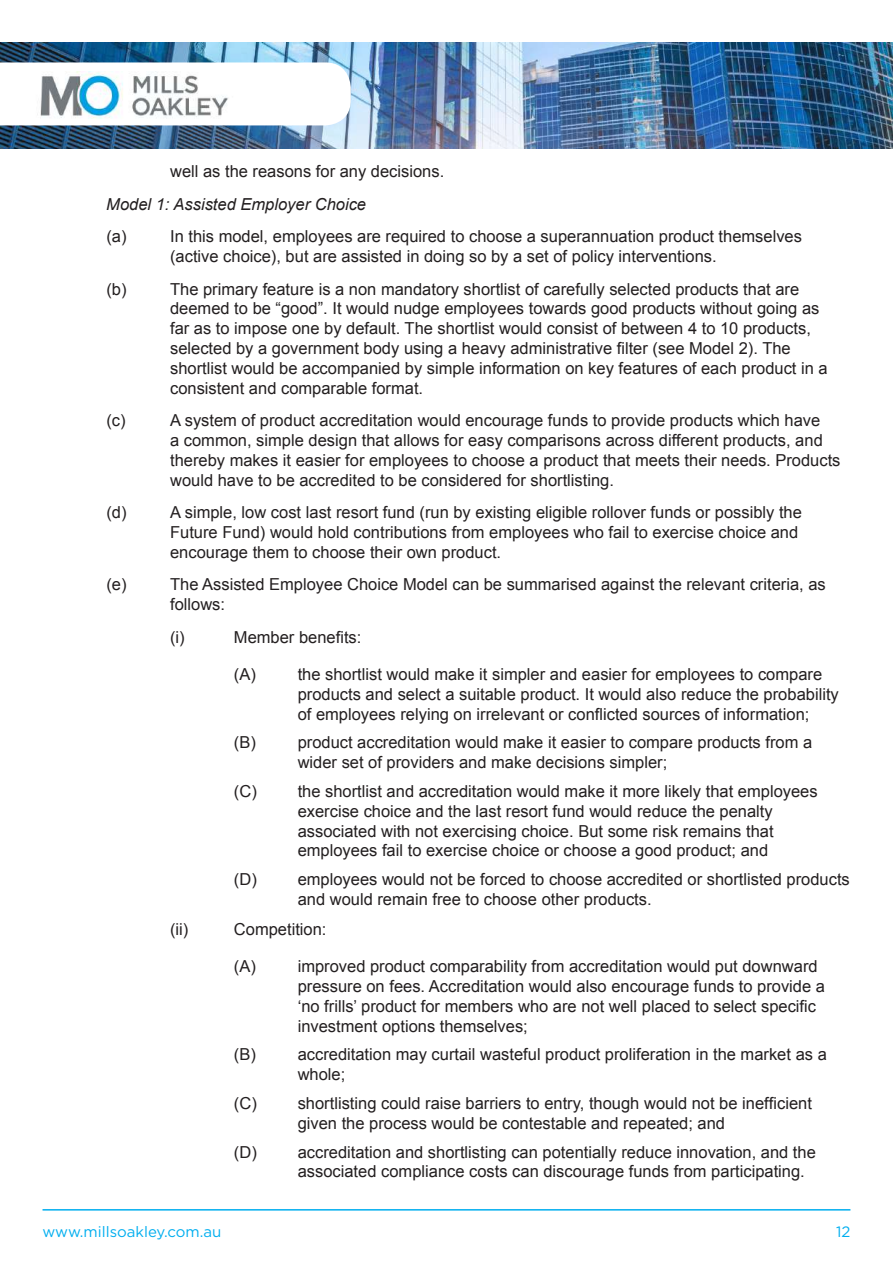
<style>
.page{position:relative;width:893px;height:1263px;background:#fff}
.page>*{position:absolute;margin:0;border:0;box-sizing:border-box;transform-origin:0 0}
.t1{font:16.5px/19.8px "Arial";color:#231f20}
.t2{font:italic 16.5px "Arial";color:#231f20}
.t3{font:15px "Gotham";color:#00aeef}
</style>
<div class="page">
<hr style="left:43px;top:1209px;width:807px;height:1px;background:#00aeef">
<img style="left:0;top:43px;width:893px;height:106px">
<svg style="left:0;top:62px;width:351px;height:63px"></svg>
<p class="t1" style="left:170px;top:162px;width:276px">well as the reasons for any decisions.</p>
<p class="t2" style="left:106px;top:193px;width:261px">Model 1: Assisted Employer Choice</p>
<p class="t1" style="left:106px;top:227px;width:22px">(a)</p>
<p class="t1" style="left:170px;top:227px;width:633px">In this model, employees are required to choose a superannuation product themselves (active choice), but are assisted in doing so by a set of policy interventions.</p>
<p class="t1" style="left:106px;top:279px;width:22px">(b)</p>
<p class="t1" style="left:170px;top:279px;width:659px">The primary feature is a non mandatory shortlist of carefully selected products that are deemed to be “good”. It would nudge employees towards good products without going as far as to impose one by default. The shortlist would consist of between 4 to 10 products, selected by a government body using a heavy administrative filter (see Model 2). The shortlist would be accompanied by simple information on key features of each product in a consistent and comparable format.</p>
<p class="t1" style="left:106px;top:411px;width:21px">(c)</p>
<p class="t1" style="left:170px;top:411px;width:672px">A system of product accreditation would encourage funds to provide products which have<br>a common, simple design that allows for easy comparisons across different products, and thereby makes it easier for employees to choose a product that meets their needs. Products would have to be accredited to be considered for shortlisting.</p>
<p class="t1" style="left:106px;top:503px;width:22px">(d)</p>
<p class="t1" style="left:170px;top:503px;width:633px">A simple, low cost last resort fund (run by existing eligible rollover funds or possibly the<br>Future Fund) would hold contributions from employees who fail to exercise choice and encourage them to choose their own product.</p>
<p class="t1" style="left:106px;top:575px;width:22px">(e)</p>
<p class="t1" style="left:170px;top:575px;width:657px">The Assisted Employee Choice Model can be summarised against the relevant criteria, as follows:</p>
<p class="t1" style="left:170px;top:627px;width:16px">(i)</p>
<p class="t1" style="left:234px;top:627px;width:129px">Member benefits:</p>
<p class="t1" style="left:234px;top:664px;width:23px">(A)</p>
<p class="t1" style="left:298px;top:664px;width:543px">the shortlist would make it simpler and easier for employees to compare products and select a suitable product. It would also reduce the probability of employees relying on irrelevant or conflicted sources of information;</p>
<p class="t1" style="left:234px;top:733px;width:23px">(B)</p>
<p class="t1" style="left:298px;top:733px;width:516px">product accreditation would make it easier to compare products from a wider set of providers and make decisions simpler;</p>
<p class="t1" style="left:234px;top:781px;width:24px">(C)</p>
<p class="t1" style="left:298px;top:781px;width:521px">the shortlist and accreditation would make it more likely that employees exercise choice and the last resort fund would reduce the penalty associated with not exercising choice. But some risk remains that employees fail to exercise choice or choose a good product; and</p>
<p class="t1" style="left:234px;top:870px;width:24px">(D)</p>
<p class="t1" style="left:298px;top:870px;width:554px">employees would not be forced to choose accredited or shortlisted products and would remain free to choose other products.</p>
<p class="t1" style="left:170px;top:919px;width:20px">(ii)</p>
<p class="t1" style="left:234px;top:919px;width:94px">Competition:</p>
<p class="t1" style="left:234px;top:956px;width:23px">(A)</p>
<p class="t1" style="left:298px;top:956px;width:529px">improved product comparability from accreditation would put downward pressure on fees. Accreditation would also encourage funds to provide a ‘no frills’ product for members who are not well placed to select specific investment options themselves;</p>
<p class="t1" style="left:234px;top:1045px;width:23px">(B)</p>
<p class="t1" style="left:298px;top:1045px;width:531px">accreditation may curtail wasteful product proliferation in the market as a whole;</p>
<p class="t1" style="left:234px;top:1093px;width:24px">(C)</p>
<p class="t1" style="left:298px;top:1093px;width:516px">shortlisting could raise barriers to entry, though would not be inefficient given the process would be contestable and repeated; and</p>
<p class="t1" style="left:234px;top:1142px;width:24px">(D)</p>
<p class="t1" style="left:298px;top:1142px;width:520px">accreditation and shortlisting can potentially reduce innovation, and the associated compliance costs can discourage funds from participating.</p>
<p class="t3" style="left:43px;top:1222px;width:180px">www.millsoakley.com.au</p>
<p class="t3" style="left:836px;top:1222px;width:16px">12</p>
</div>
